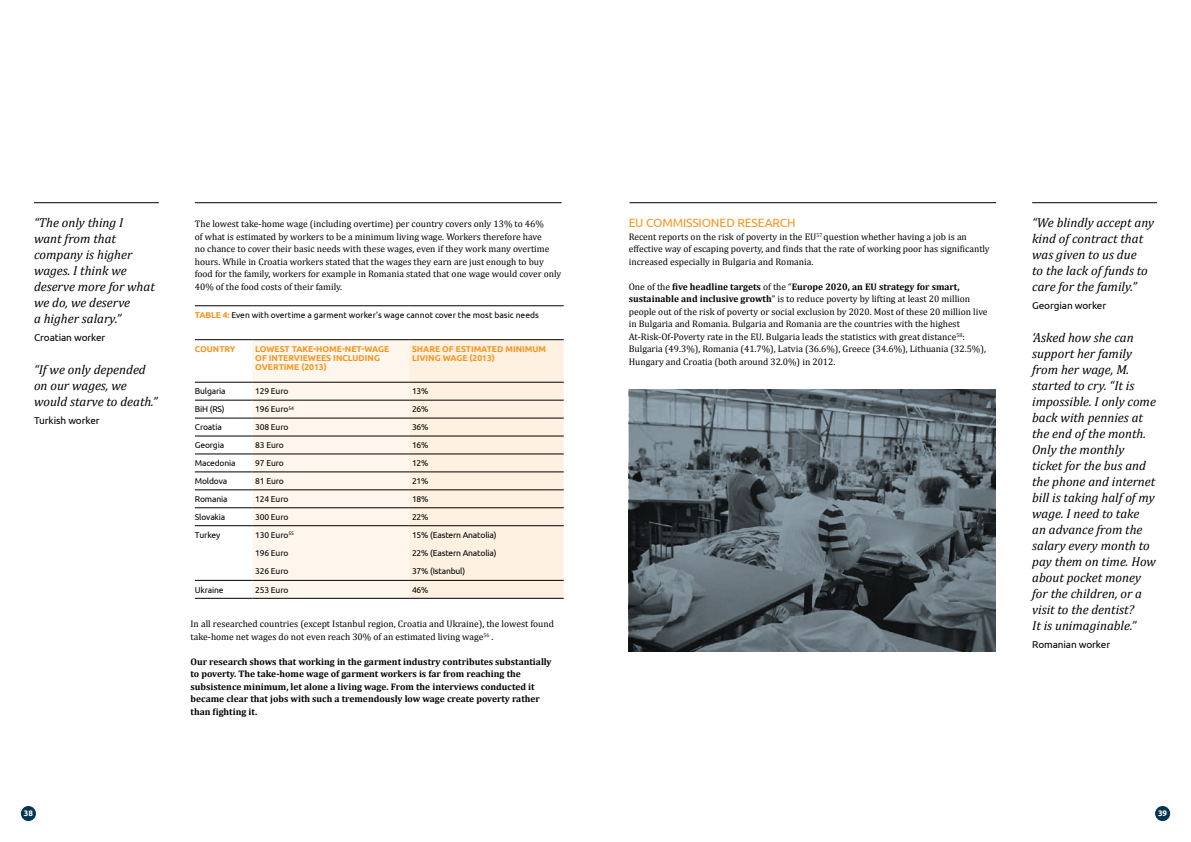
<style>
.page{position:relative;width:1191px;height:842px;background:#fff}
.page>*{position:absolute;margin:0;border:0;box-sizing:border-box;transform-origin:0 0}
.t1{font:italic 13px/16px "Cambria";color:#000}
.t2{font:12px "Ubuntu";letter-spacing:-.01em;color:#f7941e}
.t3{font:10px "Ubuntu";letter-spacing:-.01em;color:#000}
.t4{font:9.5px/12.5px "Cambria";color:#000}
.t5{font:700 9.5px/12.5px "Cambria";color:#000}
.t6{font:8.5px "Ubuntu";letter-spacing:-.02em;color:#000}
.t7{font:700 8.5px/9px "Ubuntu";color:#f7941e}
.t8{font:8.5px "Ubuntu";color:#000}
.t9{font:700 8px "Ubuntu";color:#fff}
.s1{font-weight:700;color:#f7941e}
.s2{font-weight:700}
</style>
<div class="page">
<div style="left:21px;top:806px;width:15px;height:15px;background:#063653;border-radius:50%"></div>
<div style="left:1155px;top:806px;width:15px;height:15px;background:#063653;border-radius:50%"></div>
<hr style="left:1032px;top:202px;width:125px;height:1px;background:#000">
<hr style="left:34px;top:202px;width:125px;height:1px;background:#000">
<hr style="left:195px;top:202px;width:366px;height:1px;background:#000">
<hr style="left:629px;top:202px;width:367px;height:1px;background:#000">
<svg style="left:629px;top:389px;width:366px;height:262px;background:#5b666d"></svg>
<div style="left:252px;top:340px;width:157px;height:258px;background:#fff7ee"></div>
<div style="left:409px;top:340px;width:155px;height:258px;background:#fff1e2"></div>
<hr style="left:195px;top:436px;width:57px;height:1px;background:#000">
<hr style="left:252px;top:436px;width:157px;height:1px;background:#000">
<hr style="left:409px;top:436px;width:155px;height:1px;background:#000">
<hr style="left:195px;top:454px;width:57px;height:1px;background:#000">
<hr style="left:252px;top:454px;width:157px;height:1px;background:#000">
<hr style="left:409px;top:454px;width:155px;height:1px;background:#000">
<hr style="left:195px;top:472px;width:57px;height:1px;background:#000">
<hr style="left:252px;top:472px;width:157px;height:1px;background:#000">
<hr style="left:409px;top:472px;width:155px;height:1px;background:#000">
<hr style="left:195px;top:490px;width:57px;height:1px;background:#000">
<hr style="left:252px;top:490px;width:157px;height:1px;background:#000">
<hr style="left:409px;top:490px;width:155px;height:1px;background:#000">
<hr style="left:195px;top:507px;width:57px;height:1px;background:#000">
<hr style="left:252px;top:507px;width:157px;height:1px;background:#000">
<hr style="left:409px;top:507px;width:155px;height:1px;background:#000">
<hr style="left:195px;top:525px;width:57px;height:1px;background:#000">
<hr style="left:252px;top:525px;width:157px;height:1px;background:#000">
<hr style="left:409px;top:525px;width:155px;height:1px;background:#000">
<hr style="left:195px;top:580px;width:57px;height:1px;background:#000">
<hr style="left:252px;top:580px;width:157px;height:1px;background:#000">
<hr style="left:409px;top:580px;width:155px;height:1px;background:#000">
<hr style="left:195px;top:400px;width:57px;height:1px;background:#000">
<hr style="left:252px;top:400px;width:157px;height:1px;background:#000">
<hr style="left:409px;top:400px;width:155px;height:1px;background:#000">
<hr style="left:195px;top:418px;width:57px;height:1px;background:#000">
<hr style="left:252px;top:418px;width:157px;height:1px;background:#000">
<hr style="left:409px;top:418px;width:155px;height:1px;background:#000">
<hr style="left:195px;top:382px;width:57px;height:1px;background:#000">
<hr style="left:252px;top:382px;width:157px;height:1px;background:#000">
<hr style="left:409px;top:382px;width:155px;height:1px;background:#000">
<hr style="left:195px;top:598px;width:57px;height:1px;background:#000">
<hr style="left:252px;top:598px;width:157px;height:1px;background:#000">
<hr style="left:409px;top:598px;width:155px;height:1px;background:#000">
<hr style="left:195px;top:305px;width:57px;height:1px;background:#000">
<hr style="left:252px;top:305px;width:157px;height:1px;background:#000">
<hr style="left:409px;top:305px;width:155px;height:1px;background:#000">
<hr style="left:195px;top:339px;width:57px;height:1px;background:#000">
<hr style="left:252px;top:339px;width:157px;height:1px;background:#000">
<hr style="left:409px;top:339px;width:155px;height:1px;background:#000">
<h1 class="t1" style="left:34px;top:214px;width:122px">“The only thing I<br>want from that company is higher wages. I think we deserve more for what we do, we deserve<br>a higher salary.”</h1>
<p class="t3" style="left:34px;top:331px;width:73px">Croatian worker</p>
<h1 class="t1" style="left:34px;top:362px;width:125px">“If we only depended on our wages, we would starve to death.”</h1>
<p class="t3" style="left:34px;top:414px;width:67px">Turkish worker</p>
<p class="t4" style="left:195px;top:218px;width:368px">The lowest take-home wage (including overtime) per country covers only 13% to 46%<br>of what is estimated by workers to be a minimum living wage. Workers therefore have<br>no chance to cover their basic needs with these wages, even if they work many overtime hours. While in Croatia workers stated that the wages they earn are just enough to buy food for the family, workers for example in Romania stated that one wage would cover only 40% of the food costs of their family.</p>
<p class="t8" style="left:195px;top:310px;width:345px"><span class="s1">TABLE 4:</span> Even with overtime a garment worker’s wage cannot cover the most basic needs</p>
<p class="t7" style="left:195px;top:344px;width:42px">COUNTRY</p>
<p class="t7" style="left:255px;top:344px;width:135px">LOWEST TAKE-HOME-NET-WAGE<br>OF INTERVIEWEES INCLUDING<br>OVERTIME (2013)</p>
<p class="t7" style="left:412px;top:344px;width:136px">SHARE OF ESTIMATED MINIMUM<br>LIVING WAGE (2013)</p>
<p class="t6" style="left:195px;top:386px;width:32px">Bulgaria</p>
<p class="t6" style="left:255px;top:386px;width:35px">129 Euro</p>
<p class="t6" style="left:412px;top:386px;width:18px">13%</p>
<p class="t6" style="left:195px;top:404px;width:31px">BiH (RS)</p>
<p class="t6" style="left:255px;top:404px;width:40px">196 Euro<sup>54</sup></p>
<p class="t6" style="left:412px;top:404px;width:18px">26%</p>
<p class="t6" style="left:195px;top:422px;width:28px">Croatia</p>
<p class="t6" style="left:255px;top:422px;width:35px">308 Euro</p>
<p class="t6" style="left:412px;top:422px;width:18px">36%</p>
<p class="t6" style="left:195px;top:440px;width:31px">Georgia</p>
<p class="t6" style="left:255px;top:440px;width:30px">83 Euro</p>
<p class="t6" style="left:412px;top:440px;width:18px">16%</p>
<p class="t6" style="left:195px;top:458px;width:42px">Macedonia</p>
<p class="t6" style="left:255px;top:458px;width:30px">97 Euro</p>
<p class="t6" style="left:412px;top:458px;width:18px">12%</p>
<p class="t6" style="left:195px;top:476px;width:34px">Moldova</p>
<p class="t6" style="left:255px;top:476px;width:30px">81 Euro</p>
<p class="t6" style="left:412px;top:476px;width:18px">21%</p>
<p class="t6" style="left:195px;top:494px;width:34px">Romania</p>
<p class="t6" style="left:255px;top:494px;width:35px">124 Euro</p>
<p class="t6" style="left:412px;top:494px;width:18px">18%</p>
<p class="t6" style="left:195px;top:512px;width:32px">Slovakia</p>
<p class="t6" style="left:255px;top:512px;width:35px">300 Euro</p>
<p class="t6" style="left:412px;top:512px;width:18px">22%</p>
<p class="t6" style="left:195px;top:530px;width:27px">Turkey</p>
<p class="t6" style="left:255px;top:530px;width:40px">130 Euro<sup>55</sup></p>
<p class="t6" style="left:412px;top:530px;width:86px">15% (Eastern Anatolia)</p>
<p class="t6" style="left:255px;top:548px;width:35px">196 Euro</p>
<p class="t6" style="left:412px;top:548px;width:86px">22% (Eastern Anatolia)</p>
<p class="t6" style="left:255px;top:566px;width:35px">326 Euro</p>
<p class="t6" style="left:412px;top:566px;width:55px">37% (Istanbul)</p>
<p class="t6" style="left:195px;top:584px;width:30px">Ukraine</p>
<p class="t6" style="left:255px;top:584px;width:35px">253 Euro</p>
<p class="t6" style="left:412px;top:584px;width:18px">46%</p>
<p class="t4" style="left:190px;top:618px;width:365px">In all researched countries (except Istanbul region, Croatia and Ukraine), the lowest found take-home net wages do not even reach 30% of an estimated living wage<sup>56</sup> .</p>
<p class="t5" style="left:190px;top:655px;width:363px">Our research shows that working in the garment industry contributes substantially to poverty. The take-home wage of garment workers is far from reaching the subsistence minimum, let alone a living wage. From the interviews conducted it became clear that jobs with such a tremendously low wage create poverty rather than fighting it.</p>
<p class="t2" style="left:629px;top:216px;width:168px">EU commissioned research</p>
<p class="t4" style="left:629px;top:230px;width:362px">Recent reports on the risk of poverty in the EU<sup>57</sup> question whether having a job is an effective way of escaping poverty, and finds that the rate of working poor has significantly increased especially in Bulgaria and Romania.</p>
<p class="t4" style="left:629px;top:280px;width:360px">One of the <span class="s2">five headline targets</span> of the “<span class="s2">Europe 2020, an EU strategy for smart, sustainable and inclusive growth</span>” is to reduce poverty by lifting at least 20 million people out of the risk of poverty or social exclusion by 2020. Most of these 20 million live in Bulgaria and Romania. Bulgaria and Romania are the countries with the highest At-Risk-Of-Poverty rate in the EU. Bulgaria leads the statistics with great distance<sup>58</sup>:<br>Bulgaria (49.3%), Romania (41.7%), Latvia (36.6%), Greece (34.6%), Lithuania (32.5%), Hungary and Croatia (both around 32.0%) in 2012.</p>
<h1 class="t1" style="left:1032px;top:214px;width:123px">“We blindly accept any kind of contract that was given to us due<br>to the lack of funds to care for the family.”</h1>
<p class="t3" style="left:1032px;top:299px;width:76px">Georgian worker</p>
<p class="t1" style="left:1032px;top:330px;width:125px">‘Asked how she can support her family from her wage, M. started to cry. “It is impossible. I only come back with pennies at the end of the month.<br>Only the monthly ticket for the bus and the phone and internet bill is taking half of my wage. I need to take an advance from the salary every month to pay them on time. How about pocket money for the children, or a visit to the dentist?<br>It is unimaginable.”</p>
<p class="t3" style="left:1032px;top:638px;width:79px">Romanian worker</p>
<p class="t9" style="left:24px;top:809px;width:11px">38</p>
<p class="t9" style="left:1158px;top:809px;width:11px">39</p>
</div>
